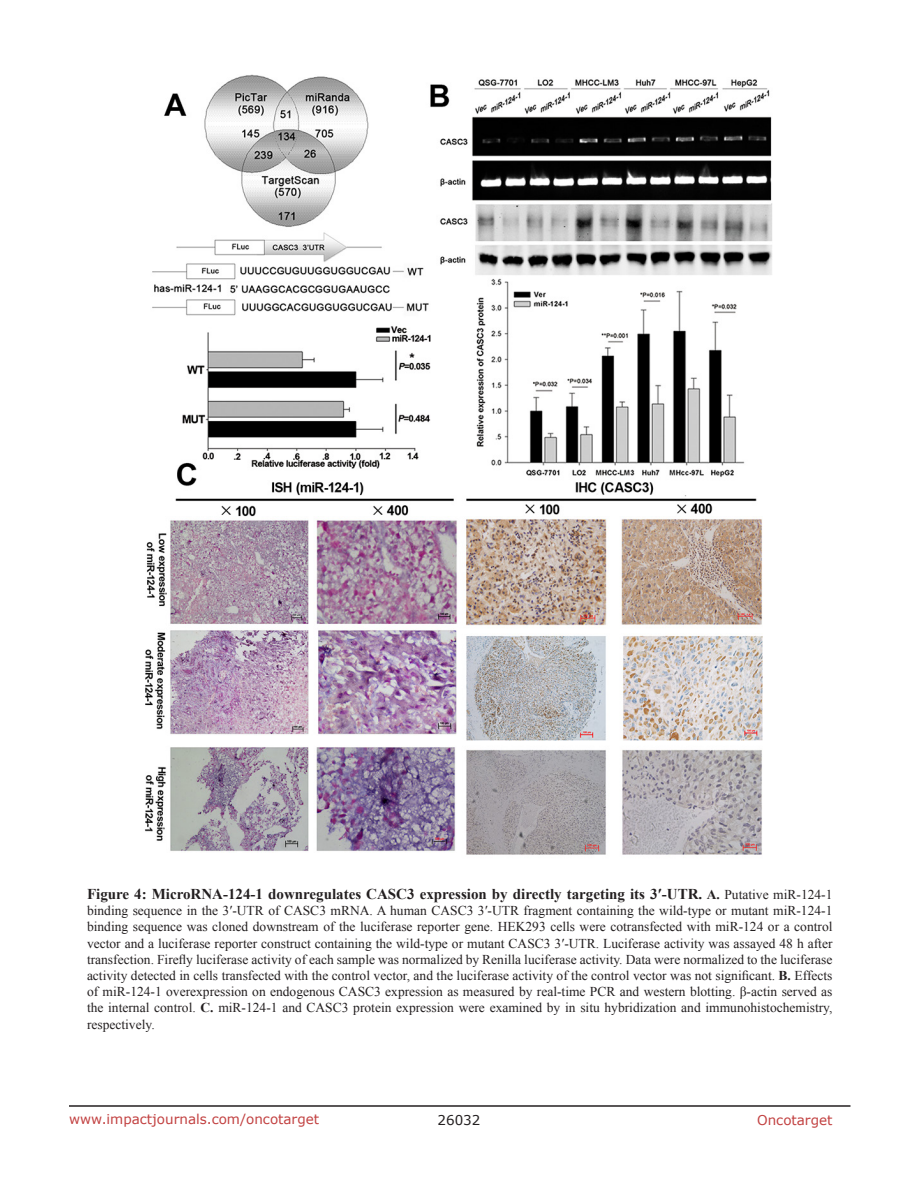
<style>
.page{position:relative;width:918px;height:1188px;background:#fff}
.page>*{position:absolute;margin:0;border:0;box-sizing:border-box;transform-origin:0 0}
.figuretext{font:700 15px "Times New Roman";color:#231f20}
.figuretext-2{font:13.5px/16.2px "Times New Roman";color:#231f20;text-align:justify}
.t1{font:13.5px "Verdana";color:#c24141}
.t2{font:13.5px "Verdana";color:#231f20}
.s1{font-size:13.5px}
.s2{font-weight:400;font-size:13.5px}
.s3{font-weight:700}
</style>
<div class="page">
<hr style="left:69px;top:1105px;width:781px;height:2px;background:#231f20">
<img style="left:145px;top:74px;width:627px;height:781px">
<p class="figuretext" style="left:87px;top:884px;width:747px">Figure 4: MicroRNA-124-1 downregulates CASC3 expression by directly targeting its 3′-UTR. <span class="s1">A.</span> <span class="s2">Putative miR-124-1</span></p>
<p class="figuretext-2" style="left:87px;top:902px;width:747px">binding sequence in the 3′-UTR of CASC3 mRNA. A human CASC3 3′-UTR fragment containing the wild-type or mutant miR-124-1 binding sequence was cloned downstream of the luciferase reporter gene. HEK293 cells were cotransfected with miR-124 or a control vector and a luciferase reporter construct containing the wild-type or mutant CASC3 3′-UTR. Luciferase activity was assayed 48 h after transfection. Firefly luciferase activity of each sample was normalized by Renilla luciferase activity. Data were normalized to the luciferase activity detected in cells transfected with the control vector, and the luciferase activity of the control vector was not significant. <span class="s3">B.</span> Effects of miR-124-1 overexpression on endogenous CASC3 expression as measured by real-time PCR and western blotting. β-actin served as the internal control. <span class="s3">C.</span> miR-124-1 and CASC3 protein expression were examined by in situ hybridization and immunohistochemistry, respectively.</p>
<p class="t1" style="left:69px;top:1110px;width:252px">www.impactjournals.com/oncotarget</p>
<p class="t2" style="left:438px;top:1111px;width:44px">26032</p>
<p class="t1" style="left:757px;top:1111px;width:77px">Oncotarget</p>
</div>
